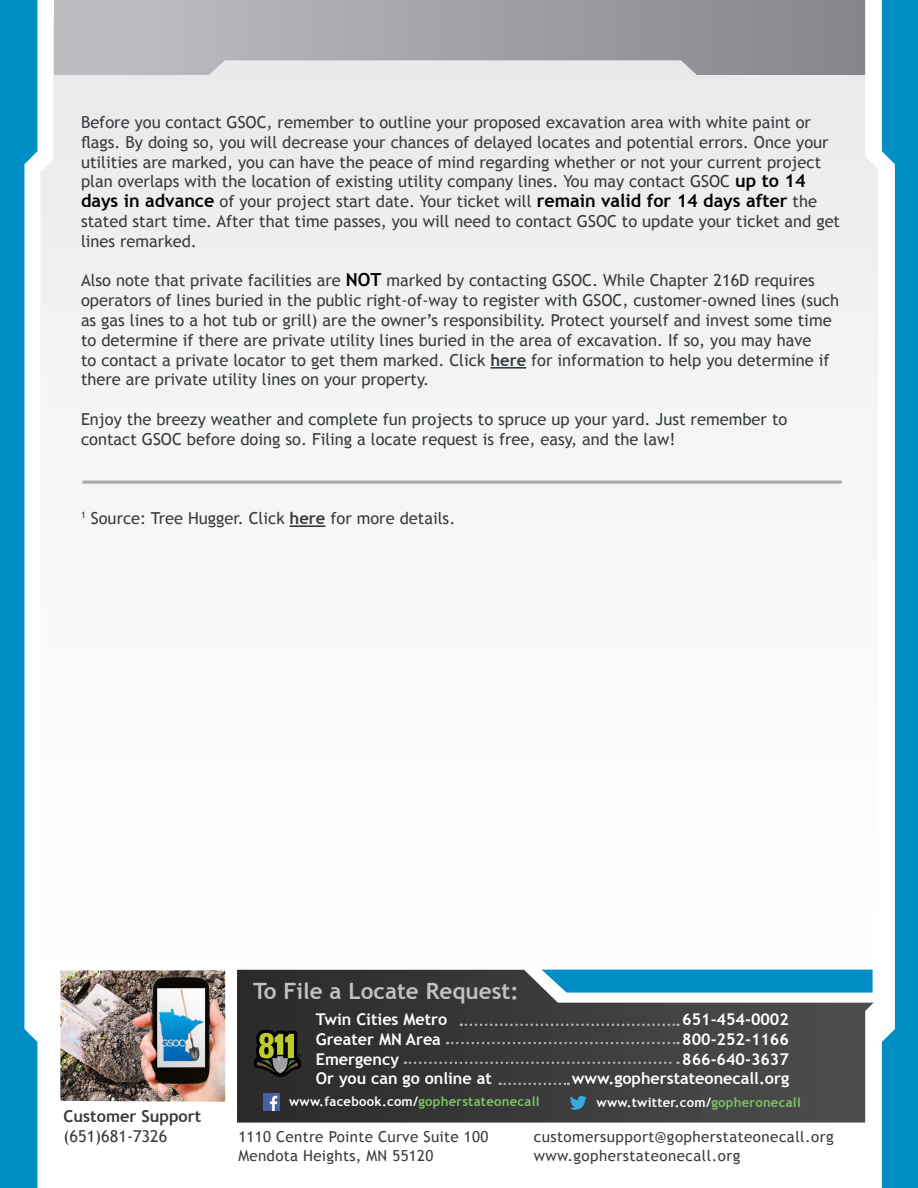
<style>
.page{position:relative;width:918px;height:1188px;background:#fff}
.page>*{position:absolute;margin:0;border:0;box-sizing:border-box;transform-origin:0 0}
.t1{font:700 22.5px "Trebuchet MS";color:#bfc1c3}
.This{font:16.5px/19.8px "Trebuchet MS";color:#383b3d}
.t2{font:700 16.35px/19.6px "Trebuchet MS";color:#383b3d}
.t3{font:700 16.2px "Trebuchet MS";color:#fff}
.t4{font:15.15px "Trebuchet MS";letter-spacing:.03em;color:#383b3d}
.t5{font:700 13.05px "Trebuchet MS";letter-spacing:.02em;color:#7fc565}
.t6{font:700 13.05px "Trebuchet MS";letter-spacing:.02em;color:#fff}
.s1{font-weight:700;font-size:18px;color:#010203}
.s2{font-weight:700}
.s3{font-weight:400}
.s4{color:#fff}
.s5{color:#7fc565}
</style>
<div class="page">
<div style="left:0;top:18px;width:918px;height:1170px;background:#f7f7f8"></div>
<svg style="left:243px;top:970px;width:607px;height:138px;background:#434243"></svg>
<svg style="left:254px;top:1030px;width:47px;height:47px;background:#4d5126"></svg>
<svg style="left:461px;top:1024px;width:217px;height:2px"></svg>
<svg style="left:447px;top:1042px;width:231px;height:2px"></svg>
<svg style="left:570px;top:1096px;width:17px;height:12px"></svg>
<img style="left:82px;top:969px;width:161px;height:139px">
<svg style="left:237px;top:1108px;width:613px;height:15px;background:#404041"></svg>
<svg style="left:542px;top:970px;width:308px;height:23px;background:#0e93c6"></svg>
<svg style="left:405px;top:1062px;width:273px;height:2px"></svg>
<img style="left:263px;top:1094px;width:16px;height:16px">
<svg style="left:500px;top:1083px;width:69px;height:2px"></svg>
<svg style="left:82px;top:0;width:768px;height:75px;background:#a9abae"></svg>
<svg style="left:850px;top:0;width:32px;height:1188px"></svg>
<svg style="left:882px;top:0;width:36px;height:1188px"></svg>
<svg style="left:37px;top:0;width:45px;height:1188px"></svg>
<div style="left:29px;top:966px;width:24px;height:92px;background:#fff"></div>
<svg style="left:0;top:0;width:37px;height:1188px;fill:#008ec4"></svg>
<hr style="left:490px;top:367px;width:36px;height:2px;background:#383b3d">
<hr style="left:290px;top:525px;width:35px;height:2px;background:#383b3d">
<hr style="left:82px;top:481px;width:760px;height:3px;background:#a4a6a8">
<p class="This" style="left:81px;top:113px;width:761px">Before you contact GSOC, remember to outline your proposed excavation area with white paint or flags. By doing so, you will decrease your chances of delayed locates and potential errors. Once your utilities are marked, you can have the peace of mind regarding whether or not your current project plan overlaps with the location of existing utility company lines. You may contact GSOC <span class="s1">up to 14 days in advance</span> of your project start date. Your ticket will <span class="s1">remain valid for 14 days after</span> the stated start time. After that time passes, you will need to contact GSOC to update your ticket and get lines remarked.</p>
<p class="This" style="left:81px;top:271px;width:760px">Also note that private facilities are <span class="s1">NOT</span> marked by contacting GSOC. While Chapter 216D requires operators of lines buried in the public right-of-way to register with GSOC, customer-owned lines (such as gas lines to a hot tub or grill) are the owner’s responsibility. Protect yourself and invest some time to determine if there are private utility lines buried in the area of excavation. If so, you may have<br>to contact a private locator to get them marked. Click <span class="s2">here</span> for information to help you determine if there are private utility lines on your property.</p>
<p class="This" style="left:81px;top:410px;width:708px">Enjoy the breezy weather and complete fun projects to spruce up your yard. Just remember to contact GSOC before doing so. Filing a locate request is free, easy, and the law!</p>
<p class="This" style="left:81px;top:509px;width:376px"><sup>1</sup> Source: Tree Hugger. Click <span class="s2">here</span> for more details.</p>
<p class="t2" style="left:64px;top:1107px;width:139px">Customer Support <span class="s3">(651)681-7326</span></p>
<p class="t1" style="left:253px;top:977px;width:267px">To File a Locate Request:</p>
<p class="t3" style="left:316px;top:1009px;width:133px">Twin Cities Metro</p>
<p class="t3" style="left:316px;top:1029px;width:127px">Greater MN Area</p>
<p class="t3" style="left:316px;top:1049px;width:85px">Emergency</p>
<p class="t3" style="left:316px;top:1068px;width:177px">Or you can go online at</p>
<p class="t3" style="left:572px;top:1068px;width:219px">www.gopherstateonecall.org</p>
<p class="t3" style="left:682px;top:1009px;width:108px">651-454-0002</p>
<p class="t3" style="left:682px;top:1029px;width:108px">800-252-1166</p>
<p class="t3" style="left:682px;top:1049px;width:108px">866-640-3637</p>
<p class="t5" style="left:289px;top:1094px;width:252px"><span class="s4">www.facebook.com/</span>gopherstateonecall</p>
<p class="t6" style="left:597px;top:1094px;width:206px">www.twitter.com/<span class="s5">gopheronecall</span></p>
<p class="t4" style="left:238px;top:1128px;width:252px">1110 Centre Pointe Curve Suite 100</p>
<p class="t4" style="left:238px;top:1146px;width:197px">Mendota Heights, MN 55120</p>
<p class="t4" style="left:534px;top:1128px;width:301px">customersupport@gopherstateonecall.org</p>
<p class="t4" style="left:534px;top:1146px;width:208px">www.gopherstateonecall.org</p>
</div>
